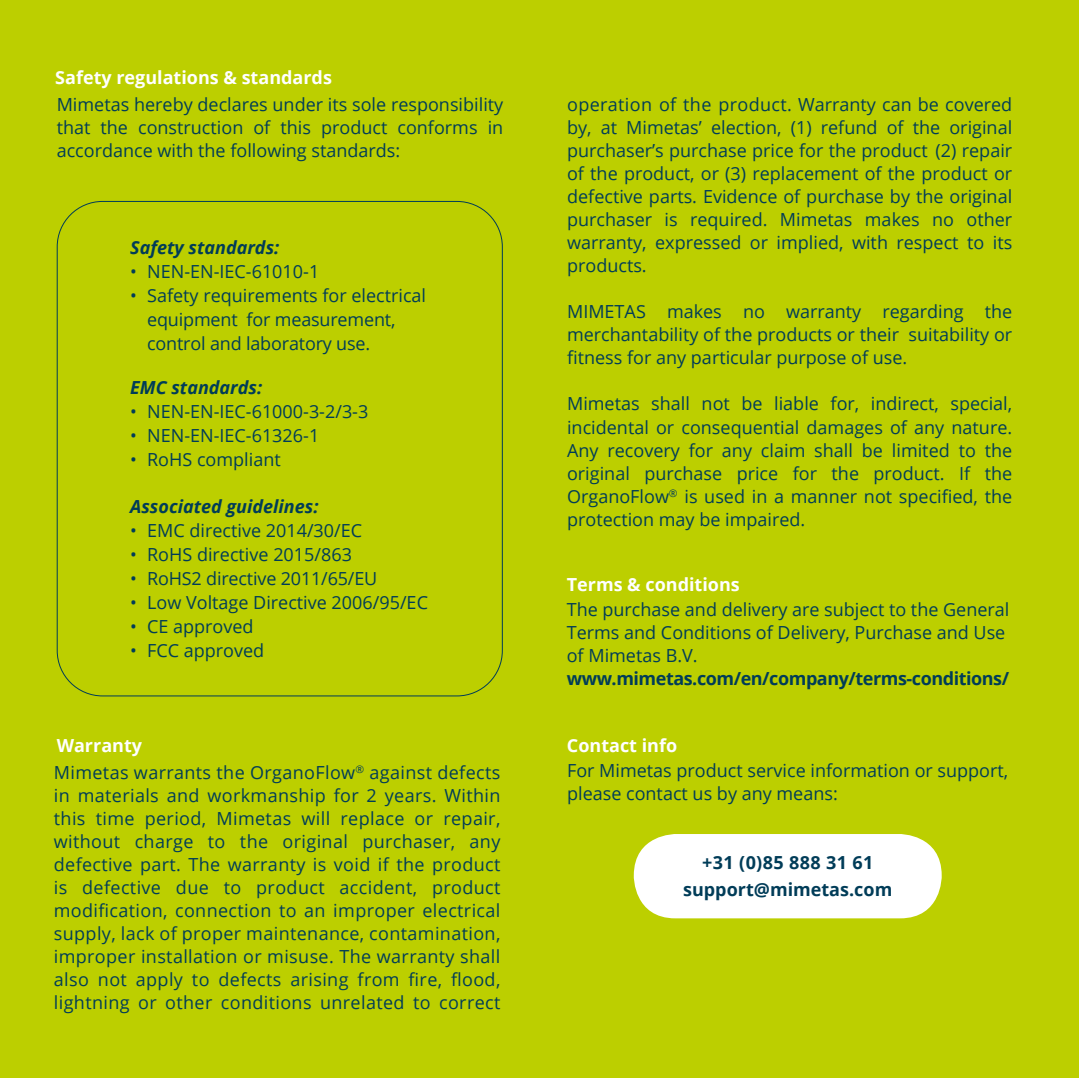
<style>
.page{position:relative;width:1079px;height:1078px;background:#fff}
.page>*{position:absolute;margin:0;border:0;box-sizing:border-box;transform-origin:0 0}
.t1{font:18px/23px "Open Sans";color:#003c58;text-align:justify}
.t2{font:700 18px "Open Sans";color:#fff}
.t3{font:italic 700 18px "Open Sans";color:#003c58}
.t4{font:700 18px "Open Sans";letter-spacing:-.025em;color:#003c58}
.t5{font:700 18px/27.2px "Open Sans";color:#003c58;text-align:center}
</style>
<div class="page">
<div style="left:0;top:0;width:1079px;height:1077px;background:#bccf00"></div>
<div style="left:634px;top:834px;width:307px;height:84px;background:#fff"></div>
<p class="t2" style="left:55px;top:65px;width:278px">Safety regulations &amp; standards</p>
<p class="t1" style="left:57px;top:93px;width:448px">Mimetas hereby declares under its sole responsibility that the construction of this product conforms in accordance with the following standards:</p>
<p class="t3" style="left:130px;top:235px;width:151px">Safety standards:</p>
<p class="t1" style="left:130px;top:259px;width:191px">• NEN-EN-IEC-61010-1</p>
<p class="t1" style="left:147px;top:283px;width:280px;line-height:24px;text-align:left;text-indent:-17px">• Safety requirements for electrical equipment for measurement, control and laboratory use.</p>
<p class="t3" style="left:130px;top:375px;width:134px">EMC standards:</p>
<p class="t1" style="left:130px;top:399px;width:240px">• NEN-EN-IEC-61000-3-2/3-3</p>
<p class="t1" style="left:130px;top:423px;width:191px">• NEN-EN-IEC-61326-1</p>
<p class="t1" style="left:130px;top:447px;width:152px">• RoHS compliant</p>
<p class="t3" style="left:130px;top:493px;width:190px">Associated guidelines:</p>
<p class="t1" style="left:130px;top:518px;width:233px">• EMC directive 2014/30/EC</p>
<p class="t1" style="left:130px;top:542px;width:223px">• RoHS directive 2015/863</p>
<p class="t1" style="left:130px;top:566px;width:249px">• RoHS2 directive 2011/65/EU</p>
<p class="t1" style="left:130px;top:590px;width:299px">• Low Voltage Directive 2006/95/EC</p>
<p class="t1" style="left:130px;top:614px;width:125px">• CE approved</p>
<p class="t1" style="left:130px;top:638px;width:136px">• FCC approved</p>
<p class="t1" style="left:567px;top:93px;width:447px">operation of the product. Warranty can be covered by, at Mimetas’ election, (1) refund of the original purchaser’s purchase price for the product (2) repair of the product, or (3) replacement of the product or defective parts. Evidence of purchase by the original purchaser is required. Mimetas makes no other warranty, expressed or implied, with respect to its products.</p>
<p class="t1" style="left:567px;top:300px;width:447px">MIMETAS makes no warranty regarding the merchantability of the products or their suitability or fitness for any particular purpose of use.</p>
<p class="t1" style="left:567px;top:392px;width:447px">Mimetas shall not be liable for, indirect, special, incidental or consequential damages of any nature.<br>Any recovery for any claim shall be limited to the original purchase price for the product. If the OrganoFlow<sup>®</sup> is used in a manner not specified, the protection may be impaired.</p>
<p class="t2" style="left:567px;top:571px;width:175px">Terms &amp; conditions</p>
<p class="t1" style="left:567px;top:597px;width:444px;text-align:left">The purchase and delivery are subject to the General<br>Terms and Conditions of Delivery, Purchase and Use of Mimetas B.V.</p>
<p class="t4" style="left:567px;top:665px;width:444px">www.mimetas.com/en/company/terms-conditions/</p>
<p class="t2" style="left:57px;top:732px;width:87px">Warranty</p>
<p class="t2" style="left:567px;top:732px;width:112px">Contact info</p>
<p class="t1" style="left:54px;top:760px;width:448px">Mimetas warrants the OrganoFlow<sup>®</sup> against defects in materials and workmanship for 2 years. Within this time period, Mimetas will replace or repair, without charge to the original purchaser, any defective part. The warranty is void if the product is defective due to product accident, product modification, connection to an improper electrical supply, lack of proper maintenance, contamination, improper installation or misuse. The warranty shall also not apply to defects arising from fire, flood, lightning or other conditions unrelated to correct</p>
<p class="t1" style="left:567px;top:758px;width:443px">For Mimetas product service information or support, please contact us by any means:</p>
<p class="t5" style="left:683px;top:848px;width:211px">+31 (0)85 888 31 61 support@mimetas.com</p>
</div>
